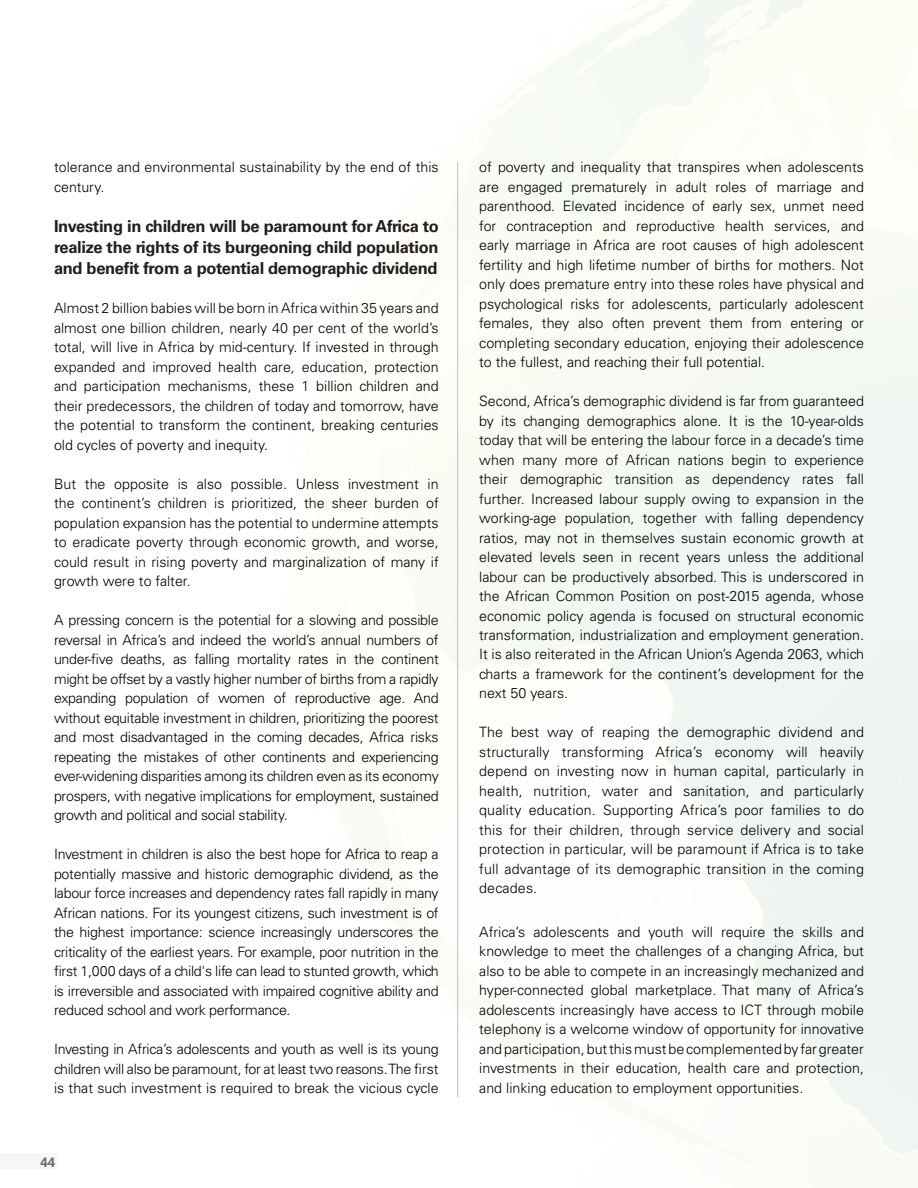
<style>
.page{position:relative;width:918px;height:1188px;background:#fff}
.page>*{position:absolute;margin:0;border:0;box-sizing:border-box;transform-origin:0 0}
.t1{font:700 16.5px/21px "Univers LT Std";letter-spacing:-.02em;color:#231f20;text-align:justify}
.t2{font:300 14.25px/19.5px "Univers LT Std";color:#000;text-align:justify}
.t3{font:700 13.5px "Univers LT Std";color:#6d6e71}
</style>
<div class="page">
<div style="left:0;top:1153px;width:56px;height:16px;background:#f6f6f6"></div>
<hr style="left:457px;top:162px;width:1px;height:935px;background:#bcbec0">
<p class="t2" style="left:54px;top:158px;width:386px">tolerance and environmental sustainability by the end of this century.</p>
<p class="t1" style="left:54px;top:216px;width:386px">Investing in children will be paramount for Africa to realize the rights of its burgeoning child population and benefit from a potential demographic dividend</p>
<p class="t2" style="left:54px;top:299px;width:386px">Almost 2 billion babies will be born in Africa within 35 years and almost one billion children, nearly 40 per cent of the world’s total, will live in Africa by mid-century. If invested in through expanded and improved health care, education, protection and participation mechanisms, these 1 billion children and their predecessors, the children of today and tomorrow, have the potential to transform the continent, breaking centuries old cycles of poverty and inequity.</p>
<p class="t2" style="left:54px;top:474px;width:386px">But the opposite is also possible. Unless investment in the continent’s children is prioritized, the sheer burden of population expansion has the potential to undermine attempts to eradicate poverty through economic growth, and worse, could result in rising poverty and marginalization of many if growth were to falter.</p>
<p class="t2" style="left:54px;top:610px;width:386px">A pressing concern is the potential for a slowing and possible reversal in Africa’s and indeed the world’s annual numbers of under-five deaths, as falling mortality rates in the continent might be offset by a vastly higher number of births from a rapidly expanding population of women of reproductive age. And without equitable investment in children, prioritizing the poorest and most disadvantaged in the coming decades, Africa risks repeating the mistakes of other continents and experiencing ever-widening disparities among its children even as its economy prospers, with negative implications for employment, sustained growth and political and social stability.</p>
<p class="t2" style="left:54px;top:844px;width:386px">Investment in children is also the best hope for Africa to reap a potentially massive and historic demographic dividend, as the labour force increases and dependency rates fall rapidly in many African nations. For its youngest citizens, such investment is of the highest importance: science increasingly underscores the criticality of the earliest years. For example, poor nutrition in the first 1,000 days of a child's life can lead to stunted growth, which is irreversible and associated with impaired cognitive ability and reduced school and work performance.</p>
<p class="t2" style="left:54px;top:1039px;width:386px">Investing in Africa’s adolescents and youth as well is its young children will also be paramount, for at least two reasons. The first is that such investment is required to break the vicious cycle</p>
<p class="t3" style="left:40px;top:1154px;width:17px">44</p>
<p class="t2" style="left:479px;top:157px;width:386px">of poverty and inequality that transpires when adolescents are engaged prematurely in adult roles of marriage and parenthood. Elevated incidence of early sex, unmet need for contraception and reproductive health services, and early marriage in Africa are root causes of high adolescent fertility and high lifetime number of births for mothers. Not only does premature entry into these roles have physical and psychological risks for adolescents, particularly adolescent females, they also often prevent them from entering or completing secondary education, enjoying their adolescence to the fullest, and reaching their full potential.</p>
<p class="t2" style="left:479px;top:391px;width:386px">Second, Africa’s demographic dividend is far from guaranteed by its changing demographics alone. It is the 10-year-olds today that will be entering the labour force in a decade’s time when many more of African nations begin to experience their demographic transition as dependency rates fall further. Increased labour supply owing to expansion in the working-age population, together with falling dependency ratios, may not in themselves sustain economic growth at elevated levels seen in recent years unless the additional labour can be productively absorbed. This is underscored in the African Common Position on post-2015 agenda, whose economic policy agenda is focused on structural economic transformation, industrialization and employment generation.<br>It is also reiterated in the African Union’s Agenda 2063, which charts a framework for the continent’s development for the next 50 years.</p>
<p class="t2" style="left:479px;top:723px;width:386px">The best way of reaping the demographic dividend and structurally transforming Africa’s economy will heavily depend on investing now in human capital, particularly in health, nutrition, water and sanitation, and particularly quality education. Supporting Africa’s poor families to do this for their children, through service delivery and social protection in particular, will be paramount if Africa is to take full advantage of its demographic transition in the coming decades.</p>
<p class="t2" style="left:479px;top:922px;width:386px">Africa’s adolescents and youth will require the skills and knowledge to meet the challenges of a changing Africa, but also to be able to compete in an increasingly mechanized and hyper-connected global marketplace. That many of Africa’s adolescents increasingly have access to ICT through mobile telephony is a welcome window of opportunity for innovative and participation, but this must be complemented by far greater investments in their education, health care and protection, and linking education to employment opportunities.</p>
</div>
